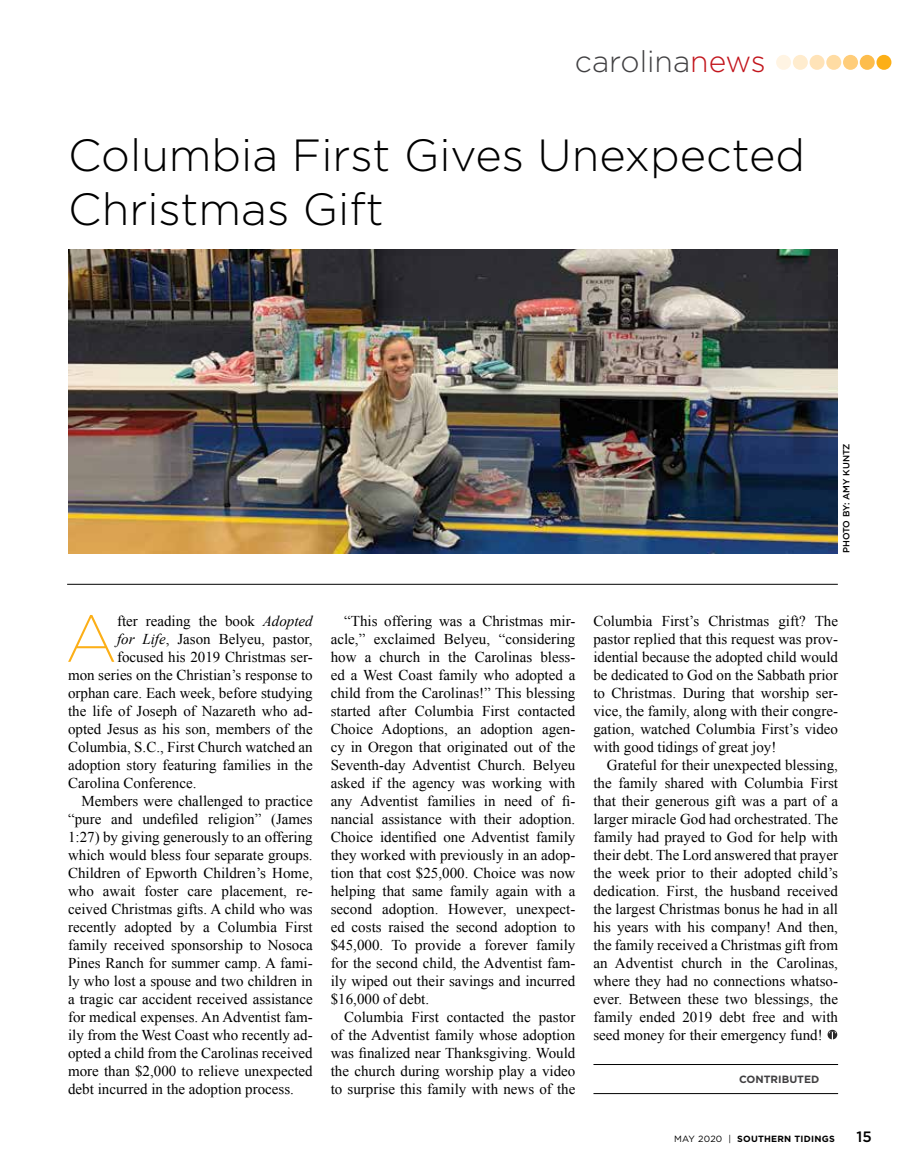
<style>
.page{position:relative;width:905px;height:1175px;background:#fff}
.page>*{position:absolute;margin:0;border:0;box-sizing:border-box;transform-origin:0 0}
.t1{font:200 66.45px "Gotham";color:#fcaf17}
.t2{font:300 45px/54px "Gotham";color:#000}
.t3{font:300 30px "Gotham";color:#414042}
.t4{font:15px "Times New Roman";color:#000}
.t5{font:700 10.5px "Gotham";color:#414042}
.t6{font:700 9px "Gotham";letter-spacing:.025em;color:#000}
.t7{font:500 9px "Gotham";color:#000}
.s1{color:#c2151c}
.s2{font-style:italic}
.s3{font-weight:400}
.s4{font-weight:500;font-size:15px}
</style>
<div class="page">
<svg style="left:827px;top:1029px;width:10px;height:10px"></svg>
<svg style="left:828px;top:1031px;width:7px;height:8px"></svg>
<div style="left:876px;top:55px;width:15px;height:15px;background:#fcaf17;border-radius:50%"></div>
<div style="left:859px;top:55px;width:15px;height:15px;background:#fdbd4d;border-radius:50%"></div>
<div style="left:843px;top:55px;width:15px;height:15px;background:#ffcd7a;border-radius:50%"></div>
<div style="left:826px;top:55px;width:15px;height:15px;background:#ffdca3;border-radius:50%"></div>
<div style="left:809px;top:55px;width:15px;height:15px;background:#ffe3b8;border-radius:50%"></div>
<div style="left:792px;top:55px;width:15px;height:15px;background:#ffecce;border-radius:50%"></div>
<div style="left:776px;top:55px;width:15px;height:15px;background:#fff4e3;border-radius:50%"></div>
<img style="left:68px;top:249px;width:769px;height:304px">
<hr style="left:67px;top:584px;width:770px;height:1px;background:#000">
<hr style="left:593px;top:1093px;width:245px;height:1px;background:#000">
<hr style="left:593px;top:1064px;width:245px;height:1px;background:#000">
<p class="t3" style="left:575px;top:42px;width:192px">carolina<span class="s1">news</span></p>
<p class="t2" style="left:68px;top:127px;width:738px">Columbia First Gives Unexpected<br>Christmas Gift</p>
<p class="t7" style="left:840px;top:553px;width:111px;rotate:-90deg">PHOTO BY: AMY KUNTZ</p>
<p class="t1" style="left:65px;top:597px;width:53px">A</p>
<p class="t4" style="left:117px;top:610px;width:197px">fter reading the book <span class="s2">Adopted</span></p>
<p class="t4" style="left:117px;top:628px;width:197px"><span class="s2">for Life</span>, Jason Belyeu, pastor,</p>
<p class="t4" style="left:117px;top:646px;width:197px">focused his 2019 Christmas ser-</p>
<p class="t4" style="left:68px;top:664px;width:246px">mon series on the Christian’s response to</p>
<p class="t4" style="left:68px;top:682px;width:246px">orphan care. Each week, before studying</p>
<p class="t4" style="left:68px;top:700px;width:246px">the life of Joseph of Nazareth who ad-</p>
<p class="t4" style="left:68px;top:718px;width:246px">opted Jesus as his son, members of the</p>
<p class="t4" style="left:68px;top:736px;width:246px">Columbia, S.C., First Church watched an</p>
<p class="t4" style="left:68px;top:754px;width:246px">adoption story featuring families in the</p>
<p class="t4" style="left:68px;top:772px;width:130px">Carolina Conference.</p>
<p class="t4" style="left:82px;top:790px;width:233px">Members were challenged to practice</p>
<p class="t4" style="left:68px;top:808px;width:246px">“pure and undefiled religion” (James</p>
<p class="t4" style="left:68px;top:826px;width:246px">1:27) by giving generously to an offering</p>
<p class="t4" style="left:68px;top:844px;width:246px">which would bless four separate groups.</p>
<p class="t4" style="left:68px;top:862px;width:246px">Children of Epworth Children’s Home,</p>
<p class="t4" style="left:68px;top:880px;width:246px">who await foster care placement, re-</p>
<p class="t4" style="left:68px;top:898px;width:246px">ceived Christmas gifts. A child who was</p>
<p class="t4" style="left:68px;top:916px;width:246px">recently adopted by a Columbia First</p>
<p class="t4" style="left:68px;top:934px;width:246px">family received sponsorship to Nosoca</p>
<p class="t4" style="left:68px;top:952px;width:246px">Pines Ranch for summer camp. A fami-</p>
<p class="t4" style="left:68px;top:970px;width:246px">ly who lost a spouse and two children in</p>
<p class="t4" style="left:68px;top:988px;width:246px">a tragic car accident received assistance</p>
<p class="t4" style="left:68px;top:1006px;width:246px">for medical expenses. An Adventist fam-</p>
<p class="t4" style="left:68px;top:1024px;width:246px">ily from the West Coast who recently ad-</p>
<p class="t4" style="left:68px;top:1042px;width:246px">opted a child from the Carolinas received</p>
<p class="t4" style="left:68px;top:1060px;width:246px">more than $2,000 to relieve unexpected</p>
<p class="t4" style="left:68px;top:1078px;width:227px">debt incurred in the adoption process.</p>
<p class="t4" style="left:344px;top:610px;width:232px">“This offering was a Christmas mir-</p>
<p class="t4" style="left:331px;top:628px;width:246px">acle,” exclaimed Belyeu, “considering</p>
<p class="t4" style="left:331px;top:646px;width:246px">how a church in the Carolinas bless-</p>
<p class="t4" style="left:331px;top:664px;width:246px">ed a West Coast family who adopted a</p>
<p class="t4" style="left:331px;top:682px;width:246px">child from the Carolinas!” This blessing</p>
<p class="t4" style="left:331px;top:700px;width:246px">started after Columbia First contacted</p>
<p class="t4" style="left:331px;top:718px;width:246px">Choice Adoptions, an adoption agen-</p>
<p class="t4" style="left:331px;top:736px;width:246px">cy in Oregon that originated out of the</p>
<p class="t4" style="left:331px;top:754px;width:246px">Seventh-day Adventist Church. Belyeu</p>
<p class="t4" style="left:331px;top:772px;width:246px">asked if the agency was working with</p>
<p class="t4" style="left:331px;top:790px;width:246px">any Adventist families in need of fi-</p>
<p class="t4" style="left:331px;top:808px;width:246px">nancial assistance with their adoption.</p>
<p class="t4" style="left:331px;top:826px;width:246px">Choice identified one Adventist family</p>
<p class="t4" style="left:331px;top:844px;width:246px">they worked with previously in an adop-</p>
<p class="t4" style="left:331px;top:862px;width:246px">tion that cost $25,000. Choice was now</p>
<p class="t4" style="left:331px;top:880px;width:246px">helping that same family again with a</p>
<p class="t4" style="left:331px;top:898px;width:246px">second adoption. However, unexpect-</p>
<p class="t4" style="left:331px;top:916px;width:246px">ed costs raised the second adoption to</p>
<p class="t4" style="left:331px;top:934px;width:246px">$45,000. To provide a forever family</p>
<p class="t4" style="left:331px;top:952px;width:246px">for the second child, the Adventist fam-</p>
<p class="t4" style="left:331px;top:970px;width:246px">ily wiped out their savings and incurred</p>
<p class="t4" style="left:331px;top:988px;width:100px">$16,000 of debt.</p>
<p class="t4" style="left:344px;top:1006px;width:233px">Columbia First contacted the pastor</p>
<p class="t4" style="left:331px;top:1024px;width:246px">of the Adventist family whose adoption</p>
<p class="t4" style="left:331px;top:1042px;width:246px">was finalized near Thanksgiving. Would</p>
<p class="t4" style="left:331px;top:1060px;width:246px">the church during worship play a video</p>
<p class="t4" style="left:331px;top:1078px;width:246px">to surprise this family with news of the</p>
<p class="t4" style="left:593px;top:610px;width:246px">Columbia First’s Christmas gift? The</p>
<p class="t4" style="left:593px;top:628px;width:246px">pastor replied that this request was prov-</p>
<p class="t4" style="left:593px;top:646px;width:246px">idential because the adopted child would</p>
<p class="t4" style="left:593px;top:664px;width:246px">be dedicated to God on the Sabbath prior</p>
<p class="t4" style="left:593px;top:682px;width:246px">to Christmas. During that worship ser-</p>
<p class="t4" style="left:593px;top:700px;width:246px">vice, the family, along with their congre-</p>
<p class="t4" style="left:593px;top:718px;width:246px">gation, watched Columbia First’s video</p>
<p class="t4" style="left:593px;top:736px;width:184px">with good tidings of great joy!</p>
<p class="t4" style="left:607px;top:754px;width:233px">Grateful for their unexpected blessing,</p>
<p class="t4" style="left:593px;top:772px;width:246px">the family shared with Columbia First</p>
<p class="t4" style="left:593px;top:790px;width:246px">that their generous gift was a part of a</p>
<p class="t4" style="left:593px;top:808px;width:246px">larger miracle God had orchestrated. The</p>
<p class="t4" style="left:593px;top:826px;width:246px">family had prayed to God for help with</p>
<p class="t4" style="left:593px;top:844px;width:246px">their debt. The Lord answered that prayer</p>
<p class="t4" style="left:593px;top:862px;width:246px">the week prior to their adopted child’s</p>
<p class="t4" style="left:593px;top:880px;width:246px">dedication. First, the husband received</p>
<p class="t4" style="left:593px;top:898px;width:246px">the largest Christmas bonus he had in all</p>
<p class="t4" style="left:593px;top:916px;width:246px">his years with his company! And then,</p>
<p class="t4" style="left:593px;top:934px;width:246px">the family received a Christmas gift from</p>
<p class="t4" style="left:593px;top:952px;width:246px">an Adventist church in the Carolinas,</p>
<p class="t4" style="left:593px;top:970px;width:246px">where they had no connections whatso-</p>
<p class="t4" style="left:593px;top:988px;width:246px">ever. Between these two blessings, the</p>
<p class="t4" style="left:593px;top:1006px;width:246px">family ended 2019 debt free and with</p>
<p class="t4" style="left:593px;top:1024px;width:231px">seed money for their emergency fund!</p>
<p class="t5" style="left:739px;top:1072px;width:82px">CONTRIBUTED</p>
<p class="t6" style="left:674px;top:1132px;width:199px"><span class="s3">MAY 2020 |</span> SOUTHERN TIDINGS <span class="s4">15</span></p>
</div>
